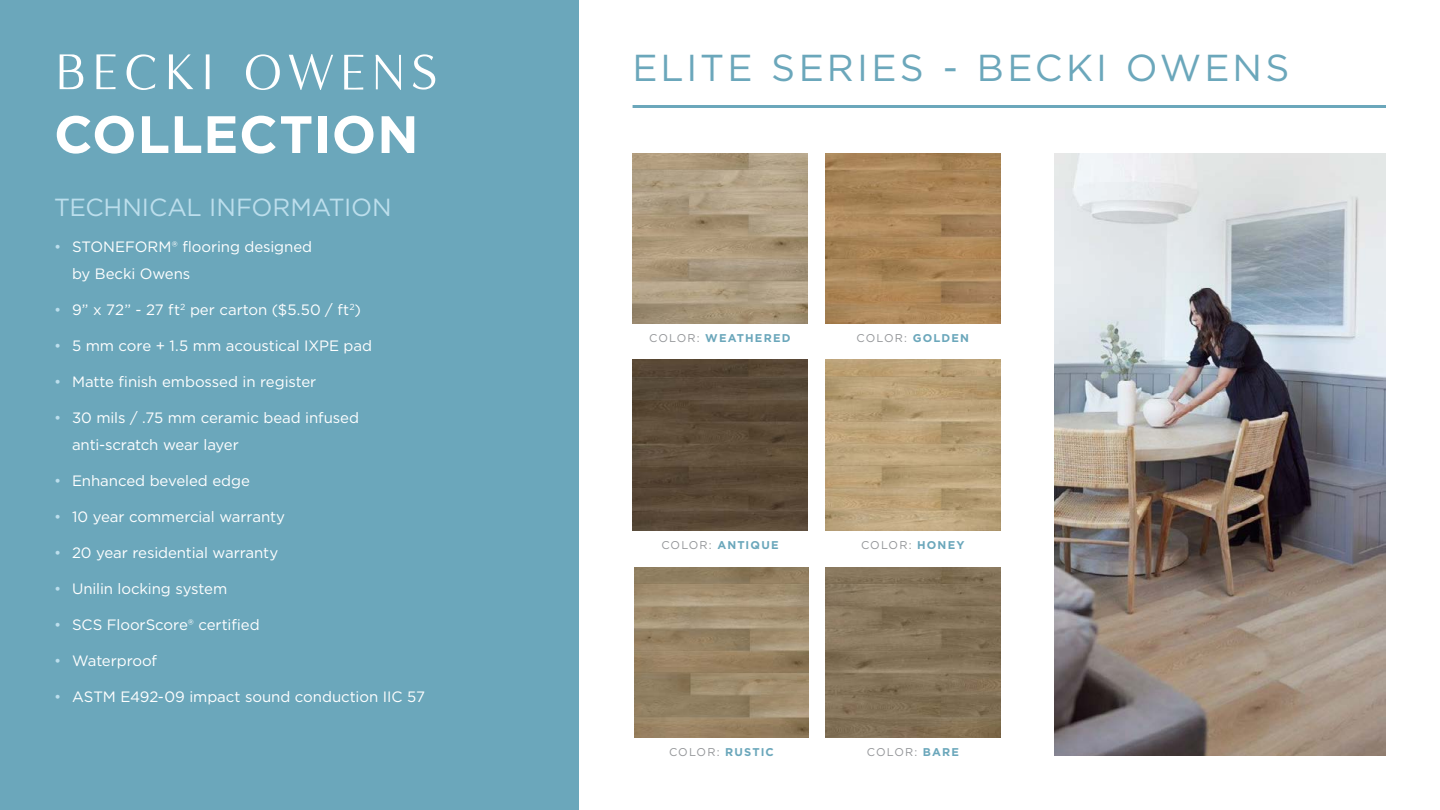
<style>
.page{position:relative;width:1440px;height:810px;background:#fff}
.page>*{position:absolute;margin:0;border:0;box-sizing:border-box;transform-origin:0 0}
.t1{font:700 52.5px "Gotham";letter-spacing:.01em;color:#fff}
.t2{font:37.5px "Gotham";letter-spacing:.08em;color:#6ba7bb}
.t3{font:24.75px "Gotham";letter-spacing:-.005em;color:#bcdeec}
.t4{font:15px/27px "Gotham";letter-spacing:-.005em;color:#fff}
.t5{font:11.25px "Gotham";letter-spacing:.095em;color:#939598}
.t6{font:700 11.25px "Gotham";letter-spacing:.105em;color:#6ba7bb}
.s1{color:#bcdeec}
.s2{font-weight:400;color:#939598}
.s3{font-weight:700;color:#6ba7bb}
</style>
<div class="page">
<div style="left:0;top:0;width:579px;height:810px;background:#6ba7bb"></div>
<svg style="left:96px;top:54px;width:20px;height:35px"></svg>
<svg style="left:60px;top:54px;width:23px;height:35px"></svg>
<svg style="left:127px;top:54px;width:28px;height:36px"></svg>
<svg style="left:206px;top:54px;width:4px;height:35px"></svg>
<svg style="left:246px;top:54px;width:34px;height:36px"></svg>
<svg style="left:289px;top:54px;width:44px;height:36px"></svg>
<svg style="left:344px;top:55px;width:19px;height:35px"></svg>
<svg style="left:376px;top:55px;width:25px;height:35px"></svg>
<svg style="left:413px;top:54px;width:22px;height:36px"></svg>
<svg style="left:169px;top:54px;width:24px;height:35px"></svg>
<hr style="left:633px;top:105px;width:753px;height:3px;background:#6ba7bb">
<img style="left:825px;top:153px;width:175px;height:171px">
<img style="left:825px;top:360px;width:175px;height:171px">
<img style="left:633px;top:153px;width:174px;height:171px">
<img style="left:633px;top:360px;width:174px;height:171px">
<img style="left:634px;top:567px;width:175px;height:171px">
<img style="left:825px;top:567px;width:175px;height:171px">
<img style="left:1054px;top:153px;width:332px;height:603px">
<h1 class="t1" style="left:54px;top:100px;width:366px">COLLECTION</h1>
<h3 class="t3" style="left:54px;top:191px;width:339px">TECHNICAL INFORMATION</h3>
<p class="t4" style="left:72px;top:233px;width:242px;text-indent:-18px"><span class="s1">•</span> STONEFORM® flooring designed by Becki Owens</p>
<p class="t4" style="left:54px;top:296px;width:308px"><span class="s1">•</span> 9” x 72” - 27 ft<sup>2</sup> per carton ($5.50 / ft<sup>2</sup>)</p>
<p class="t4" style="left:54px;top:332px;width:320px"><span class="s1">•</span> 5 mm core + 1.5 mm acoustical IXPE pad</p>
<p class="t4" style="left:54px;top:368px;width:264px"><span class="s1">•</span> Matte finish embossed in register</p>
<p class="t4" style="left:72px;top:404px;width:289px;text-indent:-18px"><span class="s1">•</span> 30 mils / .75 mm ceramic bead infused anti-scratch wear layer</p>
<p class="t4" style="left:54px;top:467px;width:197px"><span class="s1">•</span> Enhanced beveled edge</p>
<p class="t4" style="left:54px;top:503px;width:233px"><span class="s1">•</span> 10 year commercial warranty</p>
<p class="t4" style="left:54px;top:539px;width:226px"><span class="s1">•</span> 20 year residential warranty</p>
<p class="t4" style="left:54px;top:575px;width:175px"><span class="s1">•</span> Unilin locking system</p>
<p class="t4" style="left:54px;top:611px;width:207px"><span class="s1">•</span> SCS FloorScore® certified</p>
<p class="t4" style="left:54px;top:647px;width:104px"><span class="s1">•</span> Waterproof</p>
<p class="t4" style="left:54px;top:683px;width:372px"><span class="s1">•</span> ASTM E492-09 impact sound conduction IIC 57</p>
<h2 class="t2" style="left:633px;top:44px;width:658px">ELITE SERIES - BECKI OWENS</h2>
<p class="t6" style="left:649px;top:331px;width:143px"><span class="s2">COLOR:</span> WEATHERED</p>
<p class="t5" style="left:857px;top:331px;width:114px">COLOR: <span class="s3">GOLDEN</span></p>
<p class="t6" style="left:661px;top:538px;width:119px"><span class="s2">COLOR:</span> ANTIQUE</p>
<p class="t5" style="left:861px;top:538px;width:105px">COLOR: <span class="s3">HONEY</span></p>
<p class="t5" style="left:669px;top:745px;width:106px">COLOR: <span class="s3">RUSTIC</span></p>
<p class="t5" style="left:867px;top:745px;width:94px">COLOR: <span class="s3">BARE</span></p>
</div>
